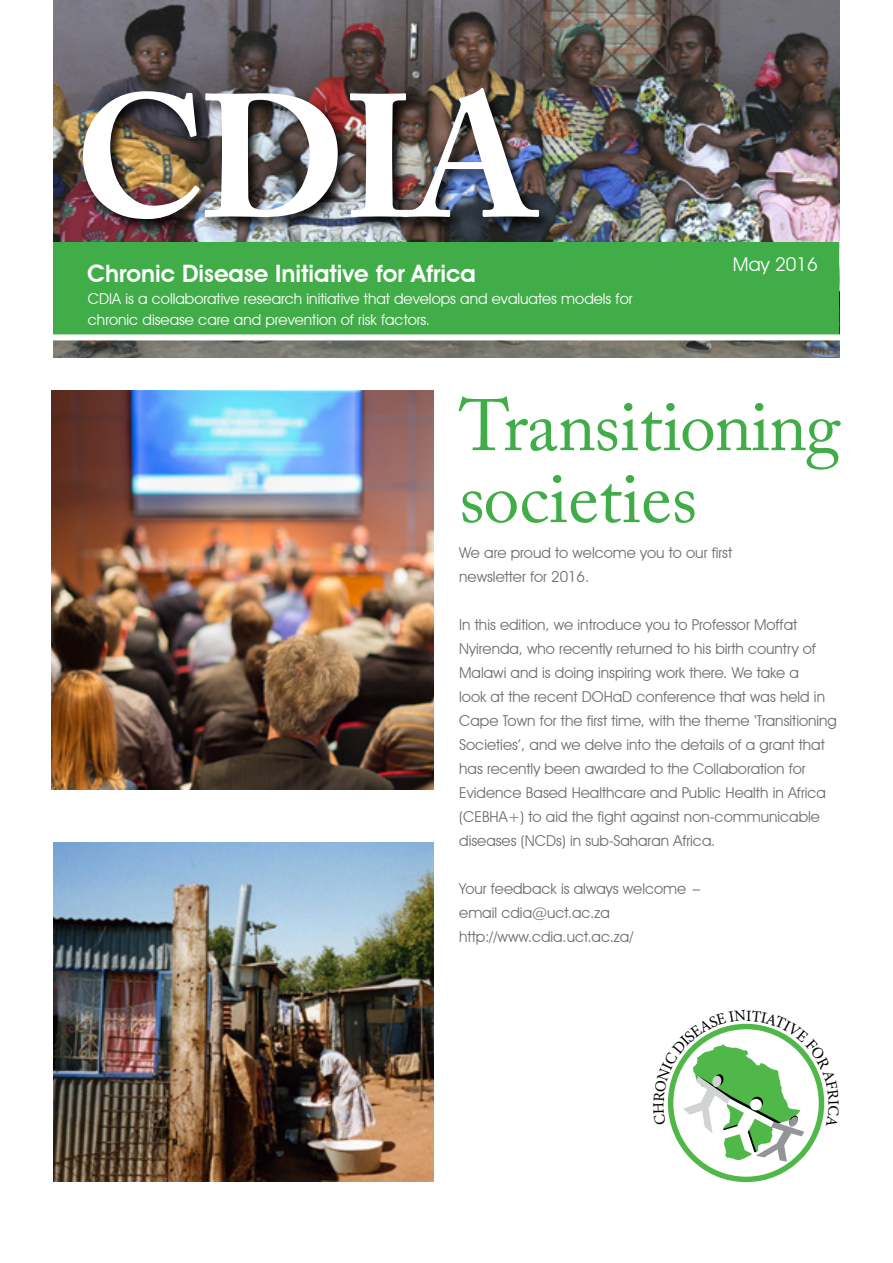
<style>
.page{position:relative;width:893px;height:1263px;background:#fff}
.page>*{position:absolute;margin:0;border:0;box-sizing:border-box;transform-origin:0 0}
.t1{font:700 173.25px "Adobe Caslon Pro";color:#fff}
.t2{font:72px/72px "Adobe Caslon Pro";color:#41ad49}
.t3{font:600 24px "Avant Garde IT Cby BT";color:#fff}
.t4{font:18.9px "Avant Garde IT Cby BT";color:#fff}
.t5{font:15px/24px "Avant Garde IT Cby BT";color:#6d6e71}
.t6{font:15px/21px "Avant Garde IT Cby BT";color:#fff}
</style>
<div class="page">
<img style="left:54px;top:0;width:785px;height:358px">
<img style="left:52px;top:390px;width:382px;height:399px">
<div style="left:54px;top:242px;width:785px;height:92px;background:#41ad49"></div>
<div style="left:80px;top:85px;width:474px;height:149px;background:#000;opacity:.9"></div>
<div style="left:36px;top:334px;width:831px;height:6px;background:#fff"></div>
<img style="left:54px;top:842px;width:380px;height:339px">
<svg style="left:667px;top:1023px;width:158px;height:138px"></svg>
<h1 class="t1" style="left:74px;top:55px;width:465px">CDIA</h1>
<h3 class="t3" style="left:87px;top:259px;width:390px">Chronic Disease Initiative for Africa</h3>
<p class="t6" style="left:88px;top:288px;width:546px">CDIA is a collaborative research initiative that develops and evaluates models for chronic disease care and prevention of risk factors.</p>
<p class="t4" style="left:733px;top:253px;width:86px">May 2016</p>
<h2 class="t2" style="left:459px;top:389px;width:383px">Transitioning societies</h2>
<p class="t5" style="left:459px;top:541px;width:274px">We are proud to welcome you to our first newsletter for 2016.</p>
<p class="t5" style="left:459px;top:613px;width:379px">In this edition, we introduce you to Professor Moffat Nyirenda, who recently returned to his birth country of Malawi and is doing inspiring work there. We take a<br>look at the recent DOHaD conference that was held in Cape Town for the first time, with the theme ‘Transitioning Societies’, and we delve into the details of a grant that has recently been awarded to the Collaboration for Evidence Based Healthcare and Public Health in Africa (CEBHA+) to aid the fight against non-communicable diseases (NCDs) in sub-Saharan Africa.</p>
<p class="t5" style="left:459px;top:877px;width:242px">Your feedback is always welcome – email cdia@uct.ac.za http://www.cdia.uct.ac.za/</p>
</div>
